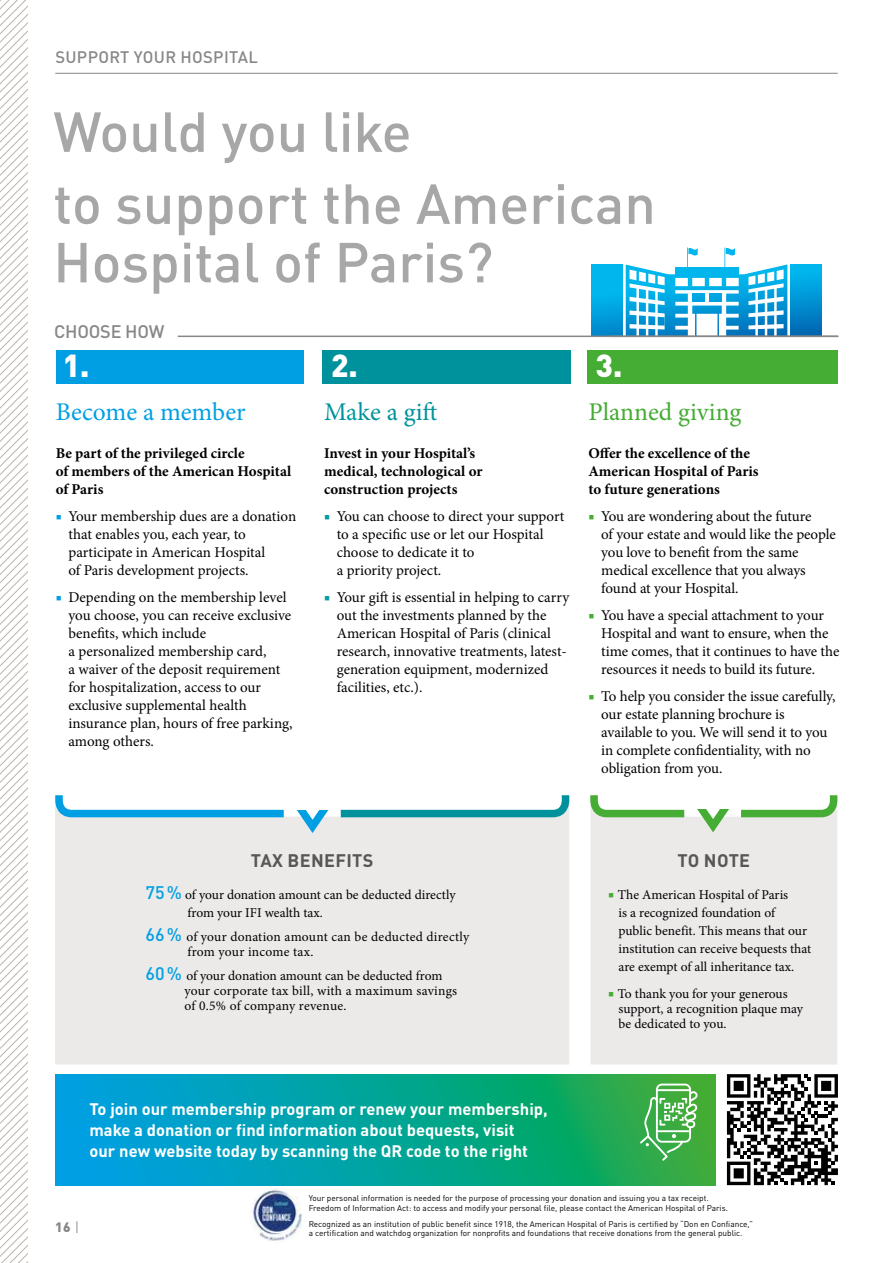
<style>
.page{position:relative;width:893px;height:1263px;background:#fff}
.page>*{position:absolute;margin:0;border:0;box-sizing:border-box;transform-origin:0 0}
.t1{font:500 55.5px/72px "DIN Pro";color:#a7a7a8}
.t2{font:900 31.5px "DIN Pro";color:#fff}
.t3{font:25.5px "Minion Pro";color:#009fe3}
.t4{font:25.5px "Minion Pro";color:#45ac34}
.t5{font:25.5px "Minion Pro";color:#00929c}
.t6{font:700 18px "DIN Pro";letter-spacing:.02em;color:#575756}
.t7{font:500 18px "DIN Pro";letter-spacing:-.01em;color:#878787}
.t8{font:700 16.5px/21px "DIN Pro";color:#fff}
.t9{font:500 16.5px "DIN Pro";letter-spacing:.02em;color:#878787}
.t10{font:15px/18px "Minion Pro";letter-spacing:-.005em;color:#000}
.t11{font:700 15px/18px "Minion Pro";color:#000}
.t12{font:13.5px/18px "Minion Pro";color:#000}
.t13{font:13.5px/15px "Minion Pro";letter-spacing:.02em;color:#000}
.t14{font:900 13.5px "DIN Pro";color:#878787}
.t15{font:8.25px/9.8px "DIN Pro";color:#000}
.s1{color:#009fe3}
.s2{color:#009ba4}
.s3{color:#45ac34}
.s4{font-family:"DIN Pro";font-weight:500;font-size:18px;color:#009fe3}
.s5{font-size:15px;color:#45ac34}
.s6{font-weight:300;font-size:16.5px}
</style>
<div class="page">
<svg style="left:0;top:0;width:28px;height:1263px"></svg>
<svg style="left:626px;top:247px;width:161px;height:89px"></svg>
<div style="left:591px;top:264px;width:32px;height:73px;background:linear-gradient(to bottom,#00c3f6,#008bcf)"></div>
<div style="left:790px;top:264px;width:32px;height:73px;background:linear-gradient(to bottom,#00bff4,#0064b1)"></div>
<div style="left:55px;top:840px;width:514px;height:224px;background:#ece9e9"></div>
<div style="left:590px;top:839px;width:247px;height:225px;background:#ece9e9"></div>
<div style="left:587px;top:351px;width:251px;height:33px;background:#45ac34"></div>
<div style="left:322px;top:351px;width:249px;height:33px;background:#00929c"></div>
<div style="left:56px;top:351px;width:248px;height:33px;background:#009fe3"></div>
<svg style="left:590px;top:795px;width:248px;height:44px"></svg>
<div style="left:687px;top:793px;width:52px;height:16px;background:#fff"></div>
<svg style="left:55px;top:795px;width:515px;height:45px"></svg>
<div style="left:287px;top:794px;width:51px;height:16px;background:#fff"></div>
<svg style="left:55px;top:1074px;width:661px;height:111px;background:#06a499"></svg>
<svg style="left:640px;top:1083px;width:58px;height:78px;background:#66bd6b"></svg>
<div style="left:724px;top:1074px;width:112px;height:113px;background:linear-gradient(to bottom,#f4f4f4,#f1f1f1)"></div>
<img style="left:250px;top:1188px;width:55px;height:55px;border-radius:28px">
<hr style="left:55px;top:73px;width:783px;height:1px;background:#878787">
<hr style="left:178px;top:336px;width:660px;height:1px;background:#878787">
<svg style="left:727px;top:1074px;width:111px;height:111px"></svg>
<p class="t9" style="left:55px;top:43px;width:204px">SUPPORT YOUR HOSPITAL</p>
<h1 class="t1" style="left:53px;top:90px;width:604px">Would you like<br>to support the American</h1>
<h1 class="t1" style="left:53px;top:220px;width:442px">Hospital of Paris?</h1>
<p class="t7" style="left:54px;top:316px;width:112px">CHOOSE HOW</p>
<h2 class="t2" style="left:63px;top:338px;width:28px">1.</h2>
<h3 class="t3" style="left:56px;top:395px;width:192px">Become a member</h3>
<p class="t11" style="left:56px;top:444px;width:237px">Be part of the privileged circle<br>of members of the American Hospital of Paris</p>
<p class="t10" style="left:68px;top:507px;width:229px;text-indent:-13px"><span class="s1">■</span> Your membership dues are a donation that enables you, each year, to participate in American Hospital<br>of Paris development projects.</p>
<p class="t10" style="left:68px;top:588px;width:226px;text-indent:-13px"><span class="s1">■</span> Depending on the membership level you choose, you can receive exclusive benefits, which include<br>a personalized membership card,<br>a waiver of the deposit requirement for hospitalization, access to our exclusive supplemental health insurance plan, hours of free parking, among others.</p>
<h2 class="t2" style="left:331px;top:338px;width:28px">2.</h2>
<h3 class="t5" style="left:324px;top:395px;width:115px">M<span class="s2">a</span>ke a gift</h3>
<p class="t11" style="left:324px;top:444px;width:160px">Invest in your Hospital’s medical, technological or construction projects</p>
<p class="t10" style="left:337px;top:507px;width:229px;text-indent:-13px"><span class="s2">■</span> You can choose to direct your support to a specific use or let our Hospital choose to dedicate it to<br>a priority project.</p>
<p class="t10" style="left:337px;top:588px;width:234px;text-indent:-13px"><span class="s2">■</span> Your gift is essential in helping to carry out the investments planned by the American Hospital of Paris (clinical research, innovative treatments, latest&shy;generation equipment, modernized facilities, etc.).</p>
<h2 class="t2" style="left:595px;top:338px;width:28px">3.</h2>
<h3 class="t4" style="left:588px;top:395px;width:154px">Planned giving</h3>
<p class="t11" style="left:588px;top:444px;width:172px">Offer the excellence of the<br>American Hospital of Paris to future generations</p>
<p class="t10" style="left:601px;top:507px;width:236px;text-indent:-13px"><span class="s3">■</span> You are wondering about the future<br>of your estate and would like the people you love to benefit from the same medical excellence that you always found at your Hospital.</p>
<p class="t10" style="left:601px;top:606px;width:240px;text-indent:-13px"><span class="s3">■</span> You have a special attachment to your Hospital and want to ensure, when the time comes, that it continues to have the resources it needs to build its future.</p>
<p class="t10" style="left:601px;top:687px;width:236px;text-indent:-13px"><span class="s3">■</span> To help you consider the issue carefully, our estate planning brochure is available to you. We will send it to you in complete confidentiality, with no obligation from you.</p>
<p class="t6" style="left:251px;top:846px;width:124px">TAX BENEFITS</p>
<p class="t12" style="left:187px;top:886px;width:270px;text-indent:-42px"><span class="s4">75%</span> of your donation amount can be deducted directly from your IFI wealth tax.</p>
<p class="t13" style="left:187px;top:929px;width:283px;text-indent:-42px"><span class="s4">66%</span> of your donation amount can be deducted directly from your income tax.</p>
<p class="t12" style="left:184px;top:968px;width:274px;line-height:15px;text-indent:-39px"><span class="s4">60%</span> of your donation amount can be deducted from your corporate tax bill, with a maximum savings of 0.5% of company revenue.</p>
<p class="t8" style="left:90px;top:1096px;width:460px">To join our membership program or renew your membership, make a donation or find information about bequests, visit<br>our new website today by scanning the QR code to the right</p>
<p class="t6" style="left:677px;top:846px;width:74px">TO NOTE</p>
<p class="t12" style="left:619px;top:886px;width:194px;text-indent:-10px"><span class="s5">■</span> The American Hospital of Paris<br>is a recognized foundation of public benefit. This means that our institution can receive bequests that are exempt of all inheritance tax.</p>
<p class="t12" style="left:619px;top:986px;width:186px;line-height:15px;text-indent:-10px"><span class="s5">■</span> To thank you for your generous support, a recognition plaque may be dedicated to you.</p>
<p class="t14" style="left:55px;top:1215px;width:26px">16 <span class="s6">I</span></p>
<p class="t15" style="left:309px;top:1192px;width:421px">Your personal information is needed for the purpose of processing your donation and issuing you a tax receipt.<br>Freedom of Information Act: to access and modify your personal file, please contact the American Hospital of Paris.</p>
<p class="t15" style="left:309px;top:1218px;width:446px">Recognized as an institution of public benefit since 1918, the American Hospital of Paris is certified by “Don en Confiance,” a certification and watchdog organization for nonprofits and foundations that receive donations from the general public.</p>
</div>
